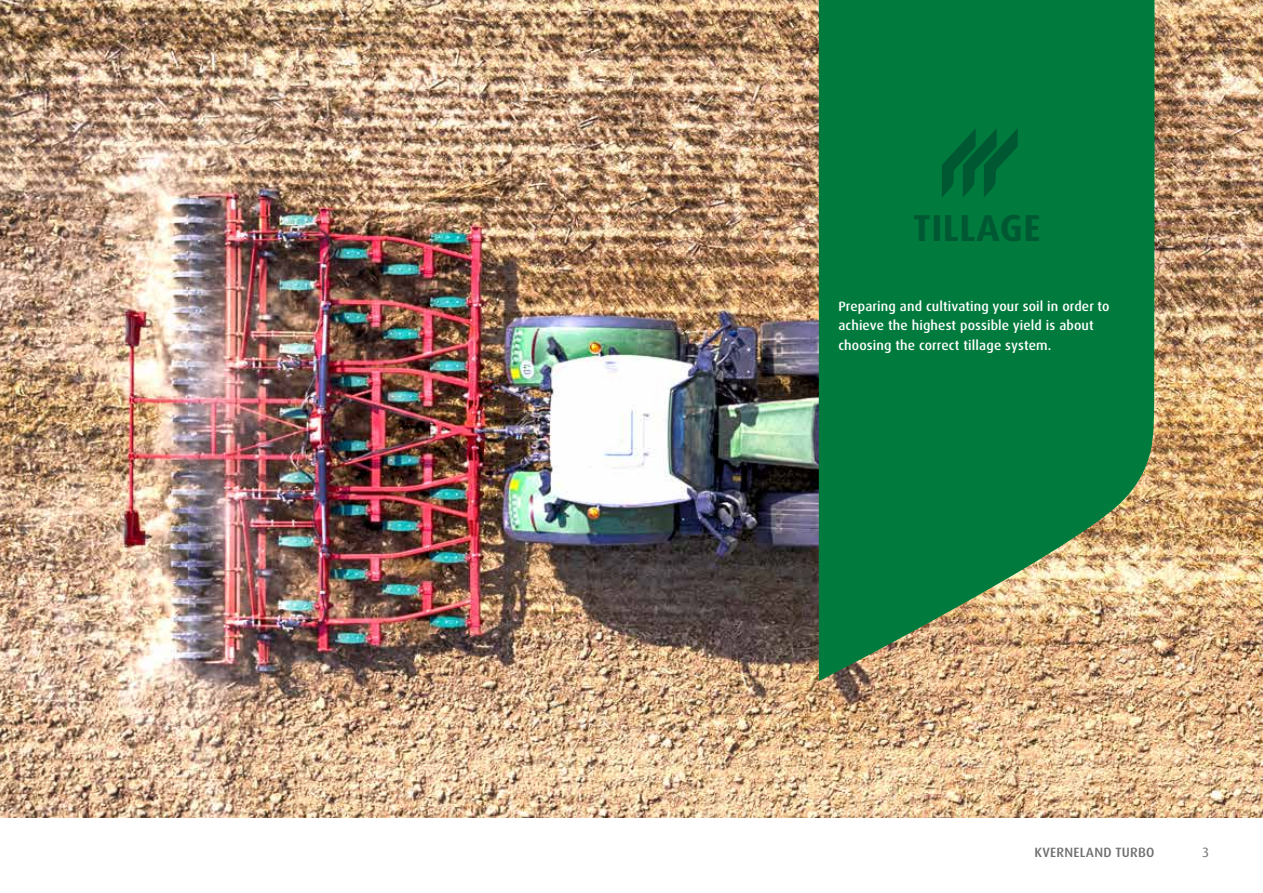
<style>
.page{position:relative;width:1263px;height:893px;background:#fff}
.page>*{position:absolute;margin:0;border:0;box-sizing:border-box;transform-origin:0 0}
.t1{font:700 37.5px "Dax Pro";letter-spacing:.01em;color:#005833}
.t2{font:500 13.5px/19.5px "Dax Pro";letter-spacing:.01em;color:#fff}
.t3{font:500 13.5px "Dax Pro";letter-spacing:.02em;color:#706f6f}
.t4{font:13.5px "Dax Pro";color:#706f6f}
</style>
<div class="page">
<img style="left:0;top:0;width:1263px;height:818px">
<svg style="left:819px;top:0;width:338px;height:681px;background:#1e8247"></svg>
<svg style="left:942px;top:128px;width:76px;height:70px;background:#006b38"></svg>
<h1 class="t1" style="left:913px;top:204px;width:129px">TILLAGE</h1>
<p class="t2" style="left:838px;top:296px;width:273px">Preparing and cultivating your soil in order to achieve the highest possible yield is about choosing the correct tillage system.</p>
<p class="t3" style="left:1034px;top:843px;width:122px">KVERNELAND TURBO</p>
<p class="t4" style="left:1202px;top:843px;width:8px">3</p>
</div>
